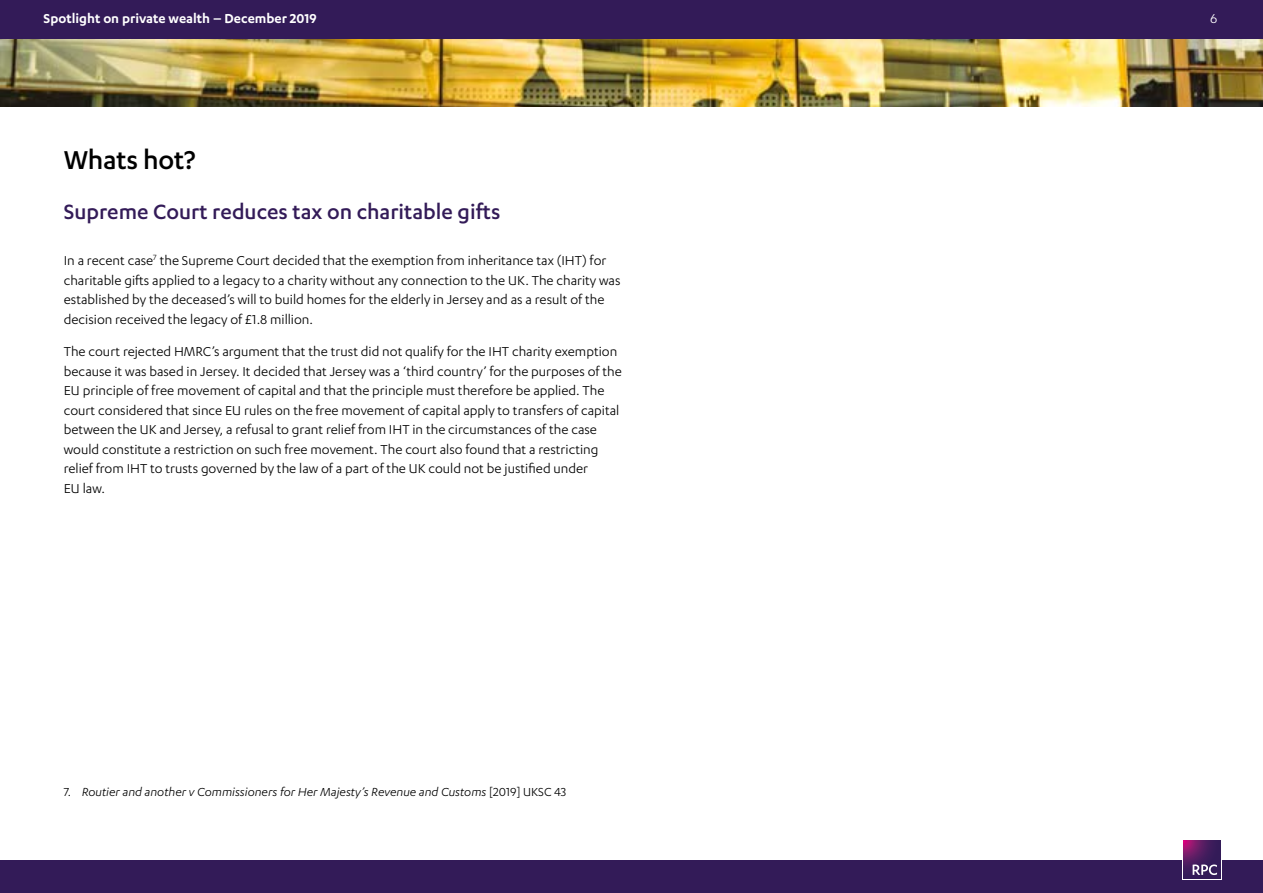
<style>
.page{position:relative;width:1263px;height:893px;background:#fff}
.page>*{position:absolute;margin:0;border:0;box-sizing:border-box;transform-origin:0 0}
.t1{font:500 30px "Karbon";letter-spacing:-.01em;color:#000}
.t2{font:500 24px "Karbon";color:#331b58}
.t3{font:15px/19.5px "Karbon";color:#000}
.t4{font:600 15px "Karbon";color:#fff}
.t5{font:15px "Karbon";color:#fff}
.t6{font:italic 13.5px "Karbon";color:#000}
.s1{font-style:normal}
</style>
<div class="page">
<div style="left:0;top:860px;width:1263px;height:33px;background:#331b58"></div>
<svg style="left:1182px;top:840px;width:39px;height:39px"></svg>
<svg style="left:1183px;top:841px;width:38px;height:38px"></svg>
<svg style="left:1192px;top:864px;width:25px;height:11px"></svg>
<img style="left:0;top:38px;width:1263px;height:68px">
<div style="left:0;top:0;width:1263px;height:38px;background:#331b58"></div>
<p class="t4" style="left:44px;top:10px;width:274px">Spotlight on private wealth – December 2019</p>
<p class="t5" style="left:1210px;top:10px;width:9px">6</p>
<h1 class="t1" style="left:64px;top:143px;width:133px">Whats hot?</h1>
<h2 class="t2" style="left:64px;top:199px;width:438px">Supreme Court reduces tax on charitable gifts</h2>
<p class="t3" style="left:64px;top:251px;width:558px">In a recent case<sup>7</sup> the Supreme Court decided that the exemption from inheritance tax (IHT) for charitable gifts applied to a legacy to a charity without any connection to the UK. The charity was established by the deceased’s will to build homes for the elderly in Jersey and as a result of the decision received the legacy of £1.8 million.</p>
<p class="t3" style="left:64px;top:341px;width:559px">The court rejected HMRC’s argument that the trust did not qualify for the IHT charity exemption because it was based in Jersey. It decided that Jersey was a ‘third country’ for the purposes of the EU principle of free movement of capital and that the principle must therefore be applied. The court considered that since EU rules on the free movement of capital apply to transfers of capital between the UK and Jersey, a refusal to grant relief from IHT in the circumstances of the case would constitute a restriction on such free movement. The court also found that a restricting relief from IHT to trusts governed by the law of a part of the UK could not be justified under<br>EU law.</p>
<p class="t6" style="left:64px;top:784px;width:504px"><span class="s1">7.</span> Routier and another v Commissioners for Her Majesty’s Revenue and Customs <span class="s1">[2019] UKSC 43</span></p>
</div>
